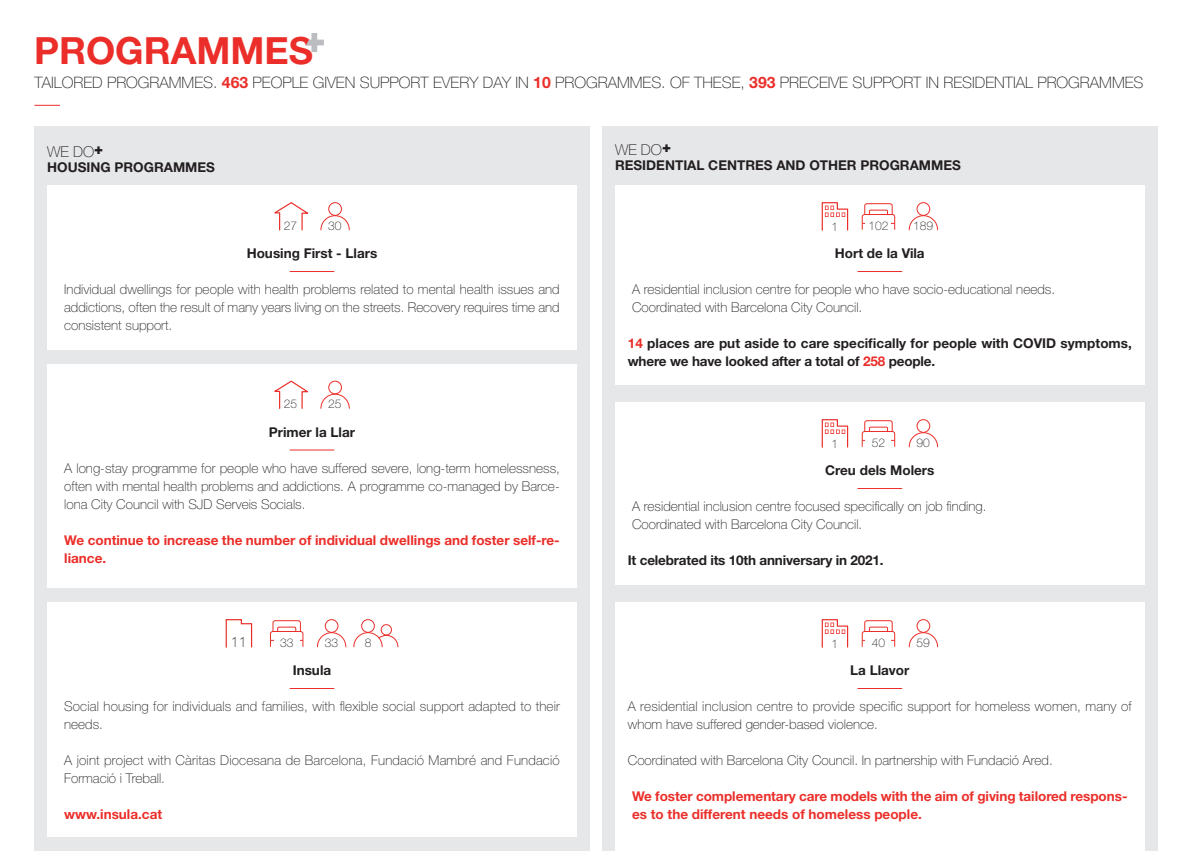
<style>
.page{position:relative;width:1191px;height:851px;background:#fff}
.page>*{position:absolute;margin:0;border:0;box-sizing:border-box;transform-origin:0 0}
.t1{font:700 37.5px "Helvetica Neue LT";color:#eb2e29}
.t2{font:100 15.75px "Helvetica Neue LT";color:#231f20}
.t3{font:100 15px "Helvetica Neue LT";color:#231f20}
.t4{font:100 14.4px "Helvetica Neue LT";color:#231f20}
.t5{font:100 13.5px/18px "Helvetica Neue LT";color:#231f20}
.t6{font:700 13.5px/18px "Helvetica Neue LT";color:#231f20}
.t7{font:700 13.5px/18px "Helvetica Neue LT";color:#eb2e29}
.t8{font:100 12px "Helvetica Neue LT";color:#231f20}
.s1{font-weight:700;color:#eb2e29}
.s2{color:#eb2e29}
</style>
<div class="page">
<div style="left:34px;top:127px;width:555px;height:723px;background:#e6e7e9"></div>
<svg style="left:34px;top:105px;width:26px;height:1px"></svg>
<div style="left:602px;top:127px;width:555px;height:723px;background:#e6e7e9"></div>
<div style="left:47px;top:185px;width:530px;height:165px;background:#fff"></div>
<hr style="left:290px;top:271px;width:44px;height:1px;background:#eb2e29">
<svg style="left:274px;top:202px;width:34px;height:29px"></svg>
<div style="left:328px;top:202px;width:14px;height:14px;border:1px solid #eb2e29;border-radius:50%"></div>
<svg style="left:320px;top:215px;width:30px;height:16px"></svg>
<div style="left:615px;top:185px;width:529px;height:200px;background:#fff"></div>
<hr style="left:857px;top:271px;width:45px;height:1px;background:#eb2e29">
<div style="left:916px;top:202px;width:14px;height:14px;border:1px solid #eb2e29;border-radius:50%"></div>
<svg style="left:908px;top:215px;width:30px;height:16px"></svg>
<svg style="left:861px;top:203px;width:34px;height:27px"></svg>
<hr style="left:862px;top:223px;width:32px;height:1px;background:#eb2e29">
<div style="left:865px;top:217px;width:26px;height:13px;background:#fff"></div>
<svg style="left:821px;top:202px;width:27px;height:29px"></svg>
<div style="left:615px;top:402px;width:529px;height:183px;background:#fff"></div>
<hr style="left:857px;top:488px;width:45px;height:1px;background:#eb2e29">
<div style="left:916px;top:419px;width:14px;height:14px;border:1px solid #eb2e29;border-radius:50%"></div>
<svg style="left:908px;top:431px;width:30px;height:16px"></svg>
<svg style="left:861px;top:420px;width:34px;height:27px"></svg>
<hr style="left:862px;top:440px;width:32px;height:1px;background:#eb2e29">
<div style="left:865px;top:434px;width:26px;height:13px;background:#fff"></div>
<svg style="left:821px;top:419px;width:27px;height:29px"></svg>
<div style="left:615px;top:602px;width:529px;height:248px;background:#fff"></div>
<hr style="left:857px;top:688px;width:45px;height:1px;background:#eb2e29">
<div style="left:916px;top:619px;width:14px;height:13px;border:1px solid #eb2e29;border-radius:50%"></div>
<svg style="left:908px;top:631px;width:30px;height:16px"></svg>
<svg style="left:861px;top:620px;width:34px;height:27px"></svg>
<hr style="left:862px;top:639px;width:32px;height:1px;background:#eb2e29">
<div style="left:865px;top:634px;width:26px;height:12px;background:#fff"></div>
<svg style="left:821px;top:619px;width:27px;height:29px"></svg>
<div style="left:47px;top:363px;width:530px;height:224px;background:#fff"></div>
<hr style="left:290px;top:449px;width:44px;height:1px;background:#eb2e29">
<svg style="left:274px;top:380px;width:34px;height:29px"></svg>
<div style="left:328px;top:380px;width:14px;height:14px;border:1px solid #eb2e29;border-radius:50%"></div>
<svg style="left:320px;top:393px;width:30px;height:16px"></svg>
<div style="left:47px;top:602px;width:530px;height:234px;background:#fff"></div>
<hr style="left:290px;top:688px;width:44px;height:1px;background:#eb2e29">
<div style="left:325px;top:619px;width:13px;height:13px;border:1px solid #eb2e29;border-radius:50%"></div>
<div style="left:361px;top:619px;width:14px;height:13px;border:1px solid #eb2e29;border-radius:50%"></div>
<div style="left:381px;top:624px;width:11px;height:11px;border:1px solid #eb2e29;border-radius:50%"></div>
<svg style="left:317px;top:631px;width:30px;height:16px"></svg>
<svg style="left:353px;top:631px;width:46px;height:16px"></svg>
<svg style="left:270px;top:620px;width:34px;height:27px"></svg>
<hr style="left:271px;top:639px;width:32px;height:1px;background:#eb2e29">
<div style="left:274px;top:633px;width:25px;height:13px;background:#fff"></div>
<svg style="left:225px;top:619px;width:28px;height:29px"></svg>
<svg style="left:306px;top:33px;width:18px;height:19px"></svg>
<p class="t1" style="left:34px;top:28px;width:281px">PROGRAMMES</p>
<p class="t2" style="left:34px;top:73px;width:1110px">TAILORED PROGRAMMES. <span class="s1">463</span> PEOPLE GIVEN SUPPORT EVERY DAY IN <span class="s1">10</span> PROGRAMMES. OF THESE, <span class="s1">393</span> PRECEIVE SUPPORT IN RESIDENTIAL PROGRAMMES</p>
<p class="t3" style="left:47px;top:143px;width:58px">WE DO<sup>+</sup></p>
<p class="t6" style="left:47px;top:158px;width:169px">HOUSING PROGRAMMES</p>
<p class="t3" style="left:615px;top:141px;width:58px">WE DO<sup>+</sup></p>
<p class="t6" style="left:615px;top:156px;width:347px">RESIDENTIAL CENTRES AND OTHER PROGRAMMES</p>
<p class="t8" style="left:284px;top:219px;width:15px">27</p>
<p class="t8" style="left:328px;top:219px;width:15px">30</p>
<p class="t8" style="left:831px;top:220px;width:8px">1</p>
<p class="t8" style="left:868px;top:219px;width:22px">102</p>
<p class="t8" style="left:913px;top:219px;width:22px">189</p>
<p class="t6" style="left:247px;top:244px;width:132px">Housing First - Llars</p>
<p class="t5" style="left:64px;top:280px;width:497px;text-align:justify">Individual dwellings for people with health problems related to mental health issues and addictions, often the result of many years living on the streets. Recovery requires time and consistent support.</p>
<p class="t6" style="left:835px;top:244px;width:91px">Hort de la Vila</p>
<p class="t5" style="left:632px;top:280px;width:424px">A residential inclusion centre for people who have socio-educational needs.</p>
<p class="t5" style="left:632px;top:298px;width:232px">Coordinated with Barcelona City Council.</p>
<p class="t6" style="left:628px;top:334px;width:505px"><span class="s2">14</span> places are put aside to care specifically for people with COVID symptoms, where we have looked after a total of <span class="s2">258</span> people.</p>
<p class="t8" style="left:284px;top:397px;width:15px">25</p>
<p class="t8" style="left:328px;top:397px;width:15px">25</p>
<p class="t6" style="left:269px;top:422px;width:88px">Primer la Llar</p>
<p class="t5" style="left:64px;top:459px;width:497px;text-align:justify">A long-stay programme for people who have suffered severe, long-term homelessness, often with mental health problems and addictions. A programme co-managed by Barce&shy;lona City Council with SJD Serveis Socials.</p>
<p class="t7" style="left:64px;top:530px;width:497px">We continue to increase the number of individual dwellings and foster self-re&shy;liance.</p>
<p class="t8" style="left:831px;top:436px;width:8px">1</p>
<p class="t8" style="left:871px;top:435px;width:15px">52</p>
<p class="t8" style="left:916px;top:435px;width:15px">90</p>
<p class="t6" style="left:825px;top:461px;width:111px">Creu dels Molers</p>
<p class="t5" style="left:632px;top:497px;width:356px">A residential inclusion centre focused specifically on job finding.</p>
<p class="t5" style="left:632px;top:515px;width:232px">Coordinated with Barcelona City Council.</p>
<p class="t6" style="left:628px;top:551px;width:257px">It celebrated its 10th anniversary in 2021.</p>
<p class="t4" style="left:231px;top:633px;width:18px">11</p>
<p class="t8" style="left:280px;top:635px;width:15px">33</p>
<p class="t8" style="left:325px;top:635px;width:15px">33</p>
<p class="t8" style="left:365px;top:635px;width:8px">8</p>
<p class="t8" style="left:831px;top:636px;width:8px">1</p>
<p class="t8" style="left:871px;top:635px;width:15px">40</p>
<p class="t8" style="left:916px;top:635px;width:15px">59</p>
<p class="t6" style="left:293px;top:661px;width:40px">Insula</p>
<p class="t5" style="left:64px;top:697px;width:497px">Social housing for individuals and families, with flexible social support adapted to their needs.</p>
<p class="t5" style="left:64px;top:751px;width:497px">A joint project with Càritas Diocesana de Barcelona, Fundació Mambré and Fundació<br>Formació i Treball.</p>
<p class="t7" style="left:64px;top:805px;width:99px">www.insula.cat</p>
<p class="t6" style="left:850px;top:661px;width:61px">La Llavor</p>
<p class="t5" style="left:628px;top:697px;width:505px">A residential inclusion centre to provide specific support for homeless women, many of whom have suffered gender-based violence.</p>
<p class="t5" style="left:628px;top:751px;width:426px">Coordinated with Barcelona City Council. In partnership with Fundació Ared.</p>
<p class="t7" style="left:632px;top:787px;width:497px">We foster complementary care models with the aim of giving tailored respons&shy;es to the different needs of homeless people.</p>
</div>
